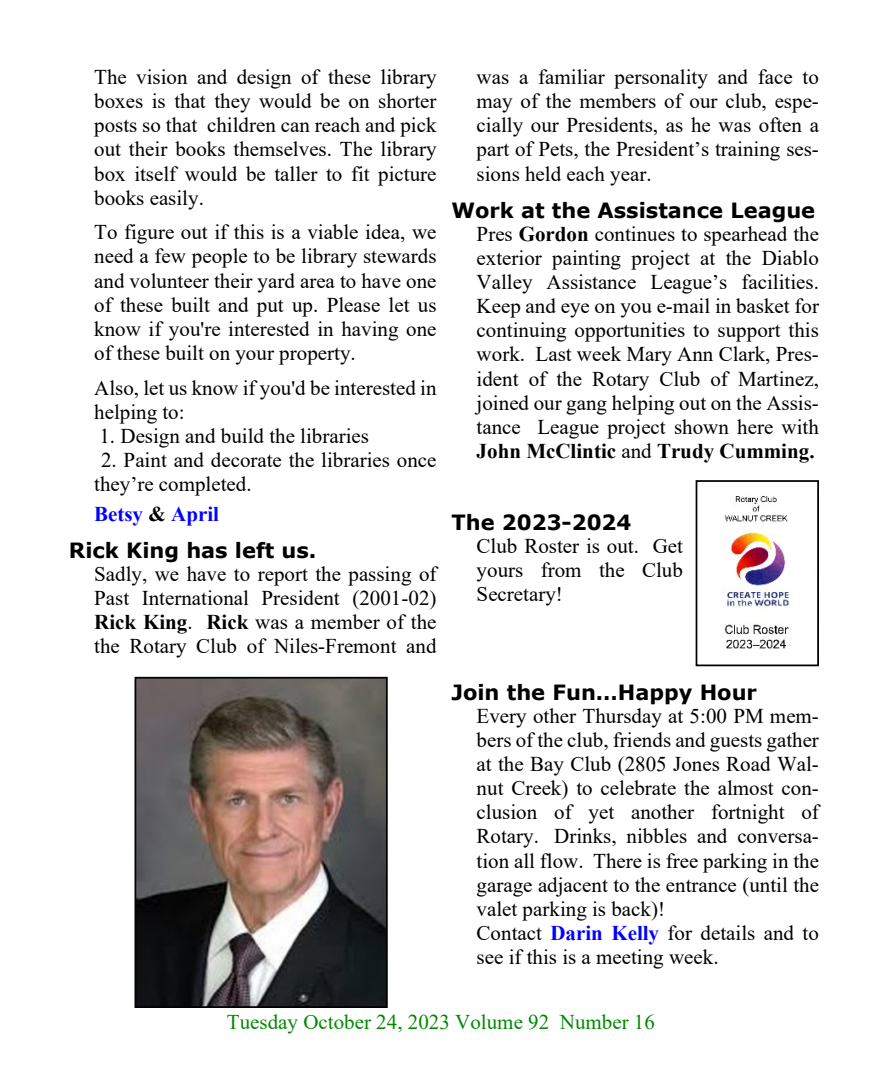
<style>
.page{position:relative;width:882px;height:1071px;background:#fff}
.page>*{position:absolute;margin:0;border:0;box-sizing:border-box;transform-origin:0 0}
.t1{font:21px/24.2px "Times New Roman";color:#000;text-align:justify}
.t2{font:700 21px "Verdana";color:#000}
.t3{font:21px "Times New Roman";color:#008900}
.t4{font:700 21px "Times New Roman";color:#00f}
.s1{color:#000}
.s2{font-weight:700}
.s3{font-weight:700;color:#00f}
</style>
<div class="page">
<img style="left:724px;top:496px;width:67px;height:153px">
<div style="left:696px;top:480px;width:123px;height:186px;border:2px solid #000"></div>
<img style="left:138px;top:680px;width:247px;height:325px">
<div style="left:135px;top:677px;width:253px;height:331px;border:2px solid #000"></div>
<p class="t1" style="left:94px;top:67px;width:344px">The vision and design of these library boxes is that they would be on shorter posts so that children can reach and pick out their books themselves. The library box itself would be taller to fit picture books easily.</p>
<p class="t1" style="left:94px;top:222px;width:344px">To figure out if this is a viable idea, we need a few people to be library stewards and volunteer their yard area to have one of these built and put up. Please let us know if you're interested in having one of these built on your property.</p>
<p class="t1" style="left:94px;top:378px;width:344px">Also, let us know if you'd be interested in helping to:</p>
<p class="t1" style="left:99px;top:426px;width:271px">1. Design and build the libraries</p>
<p class="t1" style="left:94px;top:450px;width:344px;text-indent:7px">2. Paint and decorate the libraries once they’re completed.</p>
<p class="t4" style="left:94px;top:506px;width:126px">Betsy <span class="s1">&amp;</span> April</p>
<p class="t2" style="left:69px;top:542px;width:249px">Rick King has left us.</p>
<p class="t1" style="left:94px;top:564px;width:344px">Sadly, we have to report the passing of Past International President (2001-02)<br><span class="s2">Rick King</span>. <span class="s2">Rick</span> was a member of the the Rotary Club of Niles-Fremont and</p>
<p class="t1" style="left:477px;top:67px;width:344px">was a familiar personality and face to may of the members of our club, espe&shy;cially our Presidents, as he was often a part of Pets, the President’s training ses&shy;sions held each year.</p>
<p class="t2" style="left:451px;top:202px;width:365px">Work at the Assistance League</p>
<p class="t1" style="left:477px;top:224px;width:344px">Pres <span class="s2">Gordon</span> continues to spearhead the exterior painting project at the Diablo Valley Assistance League’s facilities.<br>Keep and eye on you e-mail in basket for continuing opportunities to support this work. Last week Mary Ann Clark, Pres&shy;ident of the Rotary Club of Martinez, joined our gang helping out on the Assis&shy;tance League project shown here with <span class="s2">John McClintic</span> and <span class="s2">Trudy Cumming.</span></p>
<p class="t2" style="left:451px;top:514px;width:182px">The 2023-2024</p>
<p class="t1" style="left:477px;top:536px;width:208px">Club Roster is out. Get yours from the Club Secretary!</p>
<p class="t2" style="left:451px;top:684px;width:307px">Join the Fun…Happy Hour</p>
<p class="t1" style="left:477px;top:706px;width:344px;text-align:left">Every other Thursday at 5:00 PM mem&shy;bers of the club, friends and guests gather at the Bay Club (2805 Jones Road Wal&shy;nut Creek) to celebrate the almost con&shy;clusion of yet another fortnight of Rotary. Drinks, nibbles and conversa&shy;tion all flow. There is free parking in the garage adjacent to the entrance (until the valet parking is back)!<br>Contact <span class="s3">Darin Kelly</span> for details and to see if this is a meeting week.</p>
<p class="t3" style="left:227px;top:1014px;width:430px">Tuesday October 24, 2023 Volume 92 Number 16</p>
</div>
